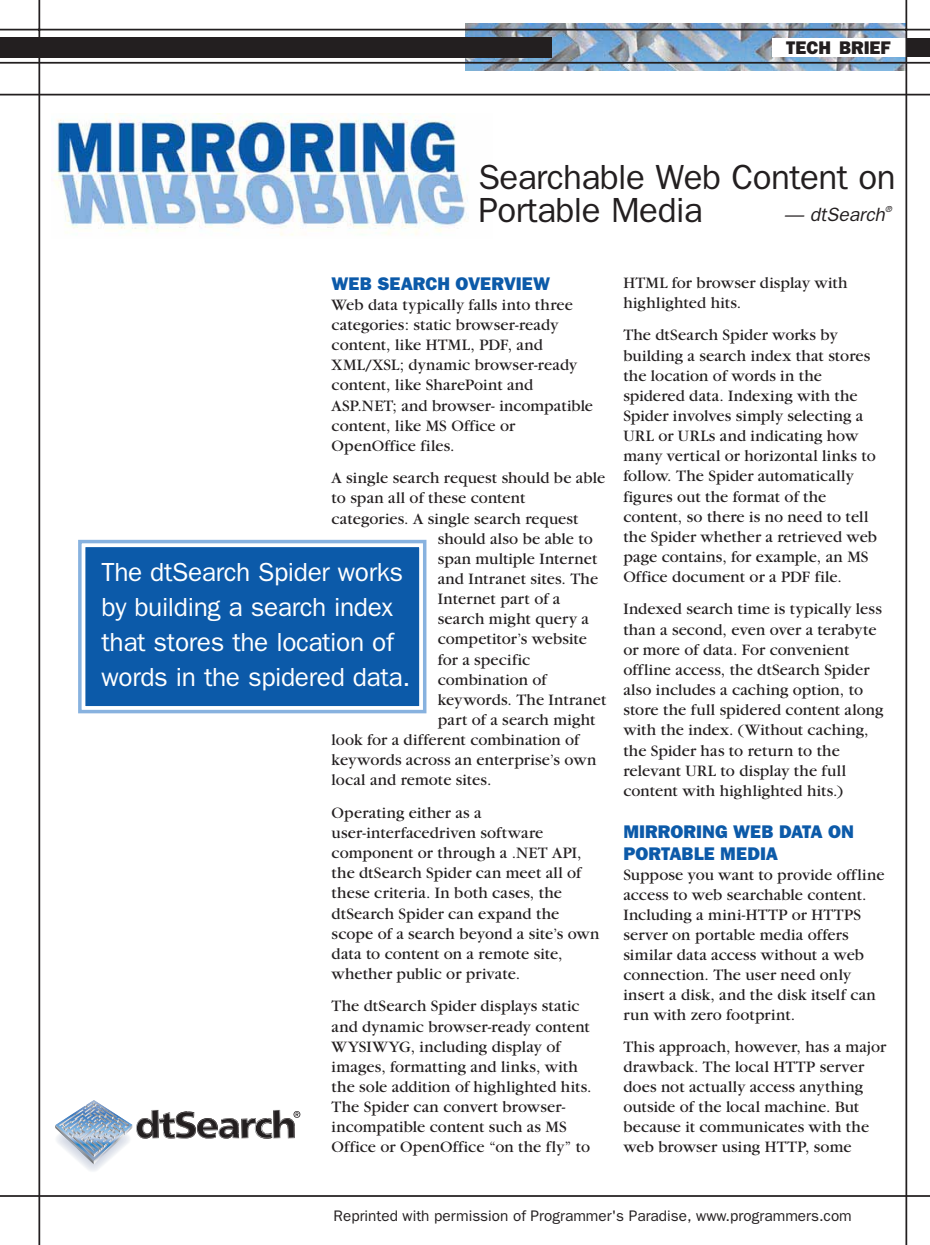
<style>
.page{position:relative;width:930px;height:1245px;background:#fff}
.page>*{position:absolute;margin:0;border:0;box-sizing:border-box;transform-origin:0 0}
.t1{font:35px/33.2px "Franklin Gothic";letter-spacing:-.015em;color:#231f20}
.t2{font:26.25px/35px "Franklin Gothic";letter-spacing:-.015em;color:#fff}
.t3{font:italic 19.25px "Franklin Gothic";color:#231f20}
.t4{font:800 18.38px/22.1px "Franklin Gothic";color:#0c5aa9}
.t5{font:800 18.38px "Franklin Gothic";color:#231f20}
.t6{font:16.62px/20.1px "Garamond";letter-spacing:.005em;color:#231f20}
.t7{font:15.4px "Franklin Gothic";color:#231f20}
.t8{font:italic 8.75px "Franklin Gothic";color:#231f20}
</style>
<div class="page">
<svg style="left:55px;top:1100px;width:245px;height:71px"></svg>
<img style="left:53px;top:114px;width:416px;height:122px">
<hr style="left:0;top:1194px;width:929px;height:2px;background:#231f20">
<svg style="left:585px;top:93px;width:254px;height:3px"></svg>
<div style="left:84px;top:545px;width:337px;height:162px;background:#0c5aa9;border:2px solid #fff"></div>
<div style="left:78px;top:540px;width:348px;height:173px;border:4px solid #88b2df"></div>
<hr style="left:0;top:94px;width:929px;height:1px;background:#231f20">
<img style="left:465px;top:24px;width:440px;height:47px">
<div style="left:772px;top:38px;width:134px;height:19px;background:#fff"></div>
<hr style="left:0;top:62px;width:929px;height:2px;background:#231f20">
<div style="left:906px;top:38px;width:23px;height:19px;background:#231f20"></div>
<div style="left:0;top:37px;width:551px;height:21px;background:#231f20"></div>
<hr style="left:905px;top:0;width:2px;height:1244px;background:#231f20">
<hr style="left:0;top:29px;width:929px;height:1px;background:#231f20">
<hr style="left:38px;top:0;width:2px;height:1244px;background:#231f20">
<p class="t5" style="left:786px;top:37px;width:106px">TECH BRIEF</p>
<h1 class="t1" style="left:478px;top:160px;width:419px">Searchable Web Content on<br>Portable Media</h1>
<p class="t3" style="left:784px;top:203px;width:102px">— dtSearch</p>
<p class="t8" style="left:884px;top:204px;width:8px">®</p>
<p class="t4" style="left:331px;top:272px;width:220px">WEB SEARCH OVERVIEW</p>
<p class="t6" style="left:331px;top:295px;width:263px">Web data typically falls into three categories: static browser-ready content, like HTML, PDF, and<br>XML/XSL; dynamic browser-ready content, like SharePoint and<br>ASP.NET; and browser- incompatible content, like MS Office or<br>OpenOffice files.</p>
<p class="t6" style="left:331px;top:468px;width:275px">A single search request should be able</p>
<p class="t6" style="left:331px;top:488px;width:195px">to span all of these content</p>
<p class="t6" style="left:331px;top:508px;width:248px">categories. A single search request</p>
<p class="t6" style="left:437px;top:528px;width:156px">should also be able to</p>
<p class="t6" style="left:437px;top:549px;width:161px">span multiple Internet</p>
<p class="t6" style="left:437px;top:569px;width:162px">and Intranet sites. The</p>
<p class="t6" style="left:437px;top:589px;width:124px">Internet part of a</p>
<p class="t6" style="left:437px;top:609px;width:153px">search might query a</p>
<p class="t6" style="left:437px;top:629px;width:150px">competitor’s website</p>
<p class="t6" style="left:437px;top:649px;width:94px">for a specific</p>
<p class="t6" style="left:437px;top:669px;width:110px">combination of</p>
<p class="t6" style="left:437px;top:689px;width:170px">keywords. The Intranet</p>
<p class="t6" style="left:437px;top:710px;width:159px">part of a search might</p>
<p class="t6" style="left:331px;top:730px;width:249px">look for a different combination of</p>
<p class="t6" style="left:331px;top:750px;width:266px">keywords across an enterprise’s own</p>
<p class="t6" style="left:331px;top:770px;width:161px">local and remote sites.</p>
<p class="t6" style="left:331px;top:802px;width:269px">Operating either as a user-interfacedriven software component or through a .NET API, the dtSearch Spider can meet all of these criteria. In both cases, the dtSearch Spider can expand the scope of a search beyond a site’s own data to content on a remote site, whether public or private.</p>
<p class="t6" style="left:331px;top:996px;width:261px">The dtSearch Spider displays static and dynamic browser-ready content WYSIWYG, including display of images, formatting and links, with the sole addition of highlighted hits.<br>The Spider can convert browser&shy;incompatible content such as MS Office or OpenOffice “on the fly” to</p>
<h2 class="t2" style="left:101px;top:554px;width:310px">The dtSearch Spider works by building a search index that stores the location of words in the spidered data.</h2>
<p class="t6" style="left:623px;top:273px;width:225px">HTML for browser display with highlighted hits.</p>
<p class="t6" style="left:623px;top:325px;width:255px">The dtSearch Spider works by building a search index that stores the location of words in the spidered data. Indexing with the<br>Spider involves simply selecting a<br>URL or URLs and indicating how many vertical or horizontal links to follow. The Spider automatically figures out the format of the content, so there is no need to tell the Spider whether a retrieved web page contains, for example, an MS<br>Office document or a PDF file.</p>
<p class="t6" style="left:623px;top:599px;width:261px">Indexed search time is typically less than a second, even over a terabyte or more of data. For convenient offline access, the dtSearch Spider also includes a caching option, to store the full spidered content along with the index. (Without caching, the Spider has to return to the relevant URL to display the full content with highlighted hits.)</p>
<p class="t4" style="left:623px;top:820px;width:232px">MIRRORING WEB DATA ON<br>PORTABLE MEDIA</p>
<p class="t6" style="left:623px;top:865px;width:262px">Suppose you want to provide offline access to web searchable content.<br>Including a mini-HTTP or HTTPS server on portable media offers similar data access without a web connection. The user need only insert a disk, and the disk itself can run with zero footprint.</p>
<p class="t6" style="left:623px;top:1037px;width:264px">This approach, however, has a major drawback. The local HTTP server does not actually access anything outside of the local machine. But because it communicates with the web browser using HTTP, some</p>
<p class="t7" style="left:333px;top:1206px;width:519px">Reprinted with permission of Programmer's Paradise, www.programmers.com</p>
</div>
